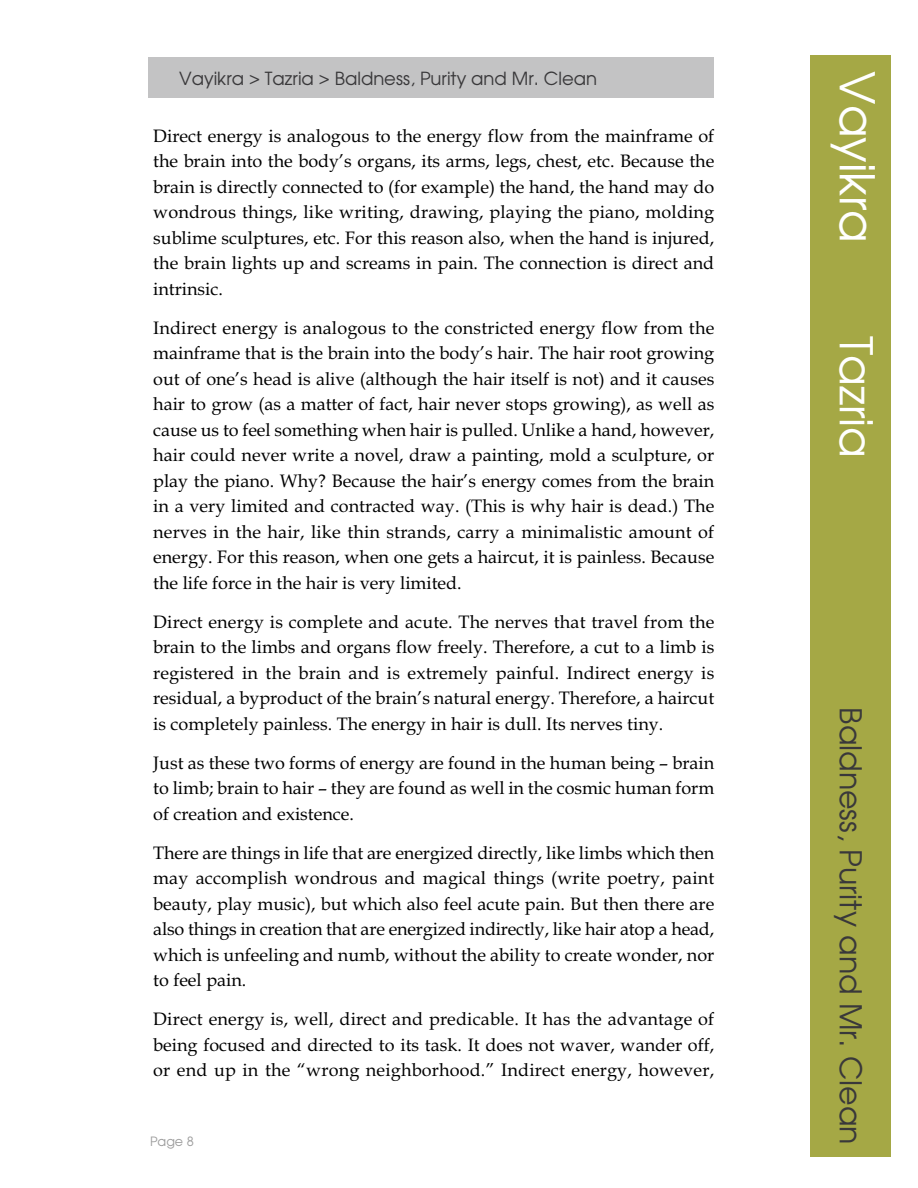
<style>
.page{position:relative;width:918px;height:1188px;background:#fff}
.page>*{position:absolute;margin:0;border:0;box-sizing:border-box;transform-origin:0 0}
.t1{font:47.7px "Avalon Plain";color:#fff}
.t2{font:45px "Avalon Plain";color:#fff}
.t3{font:30px "Avalon Plain";color:#39383a}
.t4{font:18px/25.5px "Book Antiqua";color:#000;text-align:justify}
.t5{font:18px "Avalon Plain";color:#39383a}
.t6{font:12.75px "Avalon Plain";color:#9c9c9c}
</style>
<div class="page">
<div style="left:810px;top:55px;width:81px;height:1101px;background:#a5a845"></div>
<div style="left:148px;top:57px;width:566px;height:41px;background:#c3c3c4"></div>
<p class="t5" style="left:179px;top:68px;width:419px">Vayikra &gt; Tazria &gt; Baldness, Purity and Mr. Clean</p>
<h1 class="t1" style="left:884px;top:71px;width:174px;rotate:90deg">Vayikra</h1>
<p class="t4" style="left:153px;top:123px;width:563px">Direct energy is analogous to the energy flow from the mainframe of the brain into the body’s organs, its arms, legs, chest, etc. Because the brain is directly connected to (for example) the hand, the hand may do wondrous things, like writing, drawing, playing the piano, molding sublime sculptures, etc. For this reason also, when the hand is injured, the brain lights up and screams in pain. The connection is direct and intrinsic.</p>
<p class="t4" style="left:153px;top:315px;width:563px">Indirect energy is analogous to the constricted energy flow from the mainframe that is the brain into the body’s hair. The hair root growing out of one’s head is alive (although the hair itself is not) and it causes hair to grow (as a matter of fact, hair never stops growing), as well as cause us to feel something when hair is pulled. Unlike a hand, however, hair could never write a novel, draw a painting, mold a sculpture, or play the piano. Why? Because the hair’s energy comes from the brain in a very limited and contracted way. (This is why hair is dead.) The nerves in the hair, like thin strands, carry a minimalistic amount of energy. For this reason, when one gets a haircut, it is painless. Because the life force in the hair is very limited.</p>
<p class="t4" style="left:153px;top:609px;width:563px">Direct energy is complete and acute. The nerves that travel from the brain to the limbs and organs flow freely. Therefore, a cut to a limb is registered in the brain and is extremely painful. Indirect energy is residual, a byproduct of the brain’s natural energy. Therefore, a haircut is completely painless. The energy in hair is dull. Its nerves tiny.</p>
<p class="t4" style="left:153px;top:750px;width:563px">Just as these two forms of energy are found in the human being – brain to limb; brain to hair – they are found as well in the cosmic human form of creation and existence.</p>
<p class="t4" style="left:153px;top:840px;width:563px">There are things in life that are energized directly, like limbs which then may accomplish wondrous and magical things (write poetry, paint beauty, play music), but which also feel acute pain. But then there are also things in creation that are energized indirectly, like hair atop a head, which is unfeeling and numb, without the ability to create wonder, nor to feel pain.</p>
<p class="t4" style="left:153px;top:1006px;width:563px">Direct energy is, well, direct and predicable. It has the advantage of being focused and directed to its task. It does not waver, wander off, or end up in the “wrong neighborhood.” Indirect energy, however,</p>
<h2 class="t2" style="left:882px;top:336px;width:124px;rotate:90deg">Tazria</h2>
<h3 class="t3" style="left:868px;top:707px;width:439px;rotate:90deg">Baldness, Purity and Mr. Clean</h3>
<p class="t6" style="left:150px;top:1134px;width:45px">Page 8</p>
</div>
